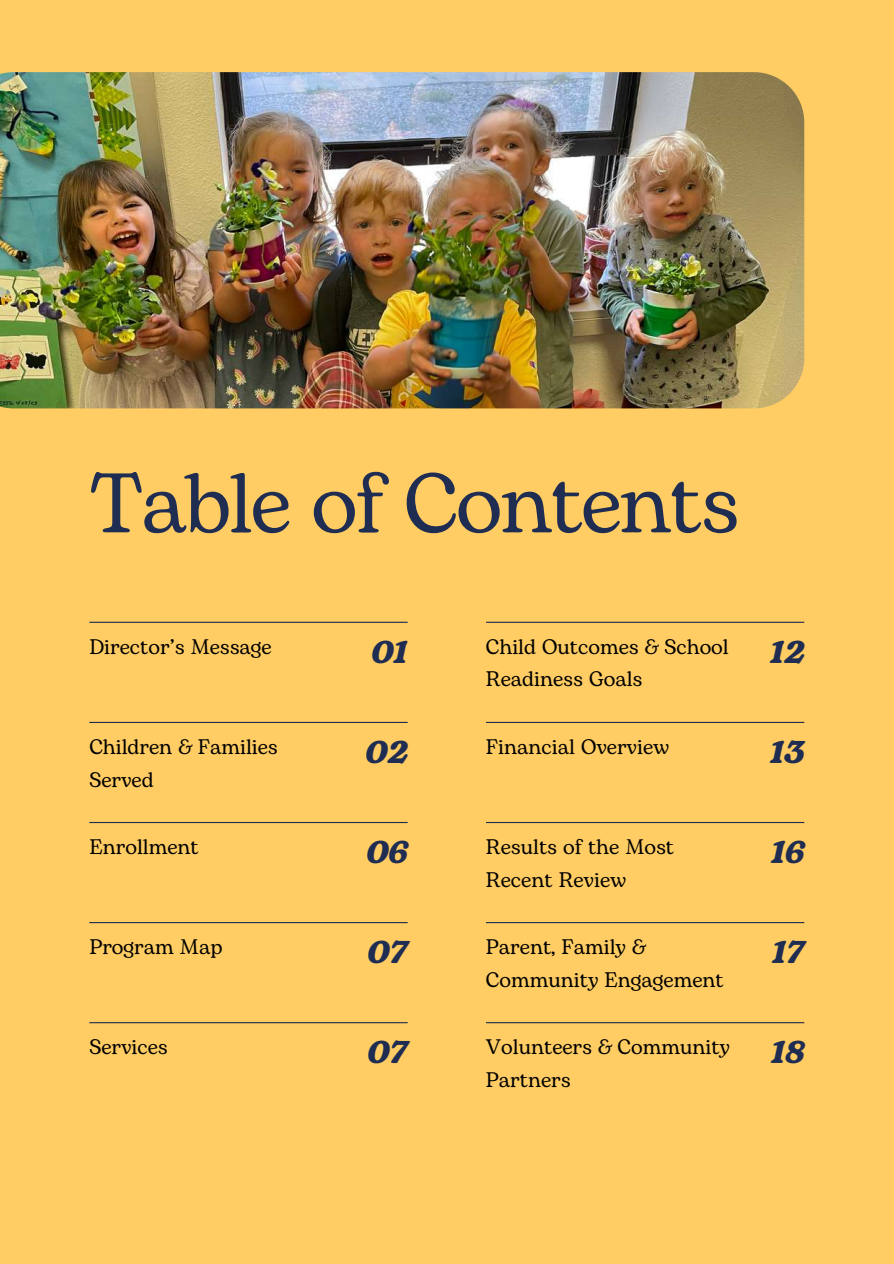
<style>
.page{position:relative;width:894px;height:1264px;background:#fff}
.page>*{position:absolute;margin:0;border:0;box-sizing:border-box;transform-origin:0 0}
.t1{font:84px "Bogart";letter-spacing:-.025em;color:#1f2d52}
.t2{font:italic 700 31.5px "Bogart";color:#1f2d52}
.t3{font:21px/32.7px "Bogart";color:#000}
</style>
<div class="page">
<div style="left:0;top:0;width:893px;height:1263px;background:#ffcd63"></div>
<hr style="left:89px;top:1022px;width:318px;height:1px;background:#1f2d52">
<hr style="left:486px;top:1022px;width:318px;height:1px;background:#1f2d52">
<hr style="left:89px;top:922px;width:318px;height:1px;background:#1f2d52">
<hr style="left:89px;top:822px;width:318px;height:1px;background:#1f2d52">
<hr style="left:89px;top:722px;width:318px;height:1px;background:#1f2d52">
<hr style="left:486px;top:922px;width:318px;height:1px;background:#1f2d52">
<hr style="left:486px;top:822px;width:318px;height:1px;background:#1f2d52">
<hr style="left:486px;top:722px;width:318px;height:1px;background:#1f2d52">
<hr style="left:89px;top:621px;width:318px;height:2px;background:#1f2d52">
<hr style="left:486px;top:621px;width:318px;height:2px;background:#1f2d52">
<img style="left:0;top:72px;width:804px;height:336px">
<h1 class="t1" style="left:89px;top:443px;width:651px">Table of Contents</h1>
<p class="t3" style="left:89px;top:631px;width:184px">Director’s Message</p>
<p class="t3" style="left:486px;top:631px;width:244px">Child Outcomes &amp; School<br>Readiness Goals</p>
<h2 class="t2" style="left:769px;top:629px;width:36px">12</h2>
<h2 class="t2" style="left:371px;top:629px;width:38px">01</h2>
<p class="t3" style="left:89px;top:731px;width:190px">Children &amp; Families</p>
<h2 class="t2" style="left:770px;top:729px;width:36px">13</h2>
<p class="t3" style="left:89px;top:764px;width:66px">Served</p>
<p class="t3" style="left:486px;top:731px;width:185px">Financial Overview</p>
<h2 class="t2" style="left:365px;top:729px;width:44px">02</h2>
<p class="t3" style="left:89px;top:831px;width:111px">Enrollment</p>
<p class="t3" style="left:486px;top:831px;width:190px">Results of the Most</p>
<h2 class="t2" style="left:770px;top:829px;width:35px">16</h2>
<p class="t3" style="left:486px;top:864px;width:142px">Recent Review</p>
<h2 class="t2" style="left:366px;top:829px;width:43px">06</h2>
<p class="t3" style="left:89px;top:931px;width:134px">Program Map</p>
<p class="t3" style="left:486px;top:931px;width:239px">Parent, Family &amp;<br>Community Engagement</p>
<h2 class="t2" style="left:367px;top:929px;width:42px">07</h2>
<h2 class="t2" style="left:772px;top:929px;width:34px">17</h2>
<p class="t3" style="left:89px;top:1031px;width:80px">Services</p>
<h2 class="t2" style="left:367px;top:1029px;width:42px">07</h2>
<p class="t3" style="left:486px;top:1031px;width:245px">Volunteers &amp; Community</p>
<h2 class="t2" style="left:771px;top:1029px;width:34px">18</h2>
<p class="t3" style="left:486px;top:1064px;width:86px">Partners</p>
</div>
